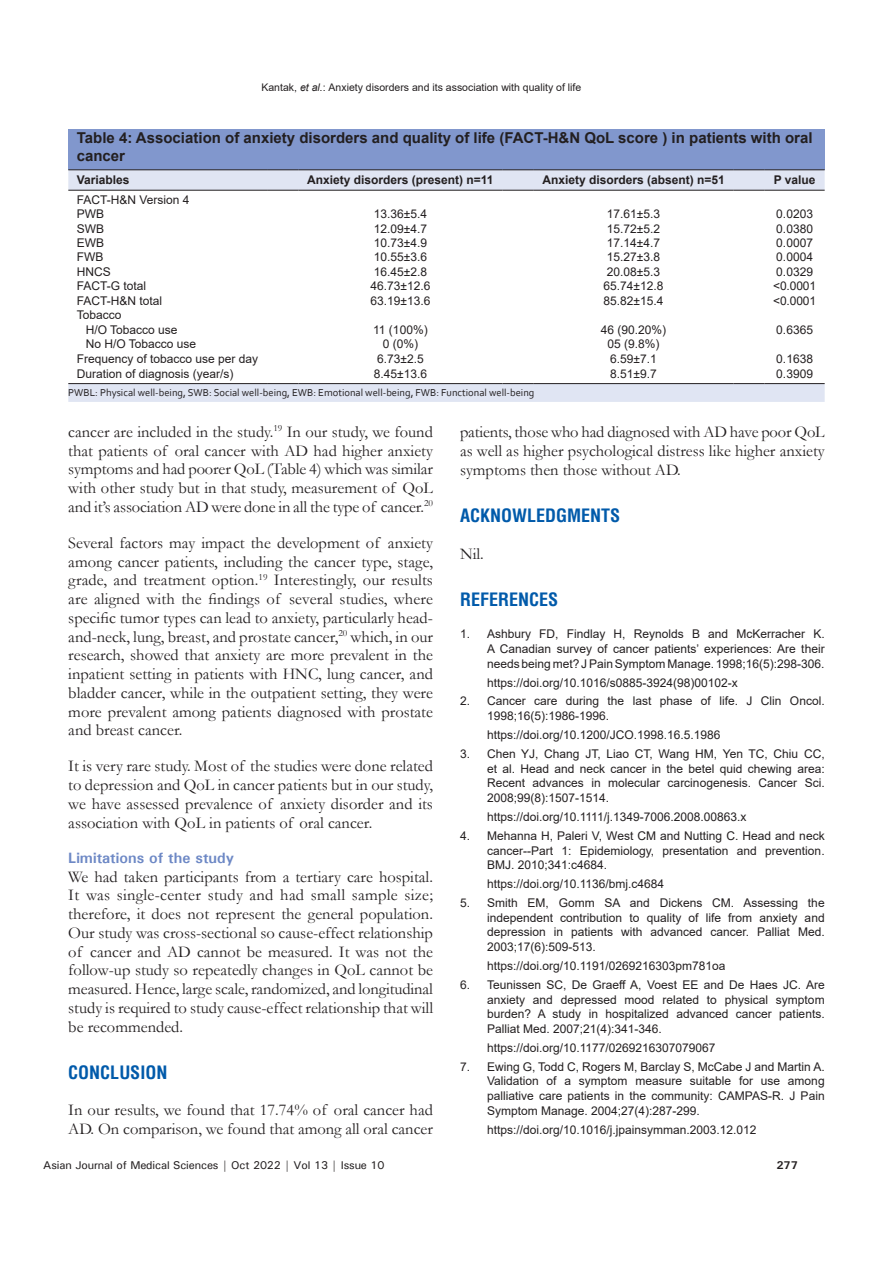
<style>
.page{position:relative;width:893px;height:1263px;background:#fff}
.page>*{position:absolute;margin:0;border:0;box-sizing:border-box;transform-origin:0 0}
.t1{font:700 condensed 18px "Helvetica";color:#015aaa}
.TX{font:16.5px/18.8px "Garamond";color:#231f20;text-align:justify}
.TT{font:700 15px/18px "Helvetica";color:#231f20}
.t2{font:700 15px "Univers";color:#6d88c5}
.REF{font:12px/14.7px "Arial";color:#231f20;text-align:justify}
.TB{font:12px "Arial";color:#231f20}
.TCH{font:700 12px "Arial";color:#231f20}
.TBL{font:12px "Arial";color:#231f20}
.t3{font:500 11.25px "Univers";letter-spacing:-.01em;color:#231f20}
.t4{font:700 11.25px "Univers";color:#231f20}
.TFN{font:10.5px "Corbel";color:#231f20}
.t5{font:10.5px "Arial";color:#231f20}
.s1{font-style:italic}
</style>
<div class="page">
<div style="left:68px;top:129px;width:757px;height:41px;background:#8197cd"></div>
<svg style="left:68px;top:170px;width:757px;height:232px"></svg>
<hr style="left:68px;top:383px;width:199px;height:1px;background:#231f20">
<hr style="left:267px;top:383px;width:31px;height:1px;background:#231f20">
<hr style="left:298px;top:383px;width:204px;height:1px;background:#231f20">
<hr style="left:502px;top:383px;width:32px;height:1px;background:#231f20">
<hr style="left:534px;top:383px;width:199px;height:1px;background:#231f20">
<hr style="left:733px;top:383px;width:32px;height:1px;background:#231f20">
<hr style="left:765px;top:383px;width:60px;height:1px;background:#231f20">
<hr style="left:68px;top:190px;width:199px;height:1px;background:#231f20">
<hr style="left:267px;top:190px;width:31px;height:1px;background:#231f20">
<hr style="left:298px;top:190px;width:204px;height:1px;background:#231f20">
<hr style="left:502px;top:190px;width:32px;height:1px;background:#231f20">
<hr style="left:534px;top:190px;width:199px;height:1px;background:#231f20">
<hr style="left:733px;top:190px;width:32px;height:1px;background:#231f20">
<hr style="left:765px;top:190px;width:60px;height:1px;background:#231f20">
<hr style="left:68px;top:169px;width:199px;height:1px;background:#231f20">
<hr style="left:267px;top:169px;width:31px;height:1px;background:#231f20">
<hr style="left:298px;top:169px;width:204px;height:1px;background:#231f20">
<hr style="left:502px;top:169px;width:32px;height:1px;background:#231f20">
<hr style="left:534px;top:169px;width:199px;height:1px;background:#231f20">
<hr style="left:733px;top:169px;width:32px;height:1px;background:#231f20">
<hr style="left:765px;top:169px;width:60px;height:1px;background:#231f20">
<p class="t5" style="left:261px;top:80px;width:321px">Kantak, <span class="s1">et al.</span>: Anxiety disorders and its association with quality of life</p>
<p class="TT" style="left:77px;top:129px;width:737px">Table 4: Association of anxiety disorders and quality of life (FACT‑H&amp;N QoL score ) in patients with oral cancer</p>
<p class="TCH" style="left:77px;top:171px;width:54px">Variables</p>
<p class="TCH" style="left:307px;top:171px;width:188px">Anxiety disorders (present) n=11</p>
<p class="TCH" style="left:542px;top:171px;width:184px">Anxiety disorders (absent) n=51</p>
<p class="TCH" style="left:774px;top:171px;width:43px">P value</p>
<p class="TB" style="left:77px;top:191px;width:114px">FACT‑H&amp;N Version 4</p>
<p class="TB" style="left:77px;top:206px;width:29px">PWB</p>
<p class="TB" style="left:77px;top:220px;width:29px">SWB</p>
<p class="TB" style="left:77px;top:234px;width:29px">EWB</p>
<p class="TB" style="left:77px;top:249px;width:28px">FWB</p>
<p class="TB" style="left:77px;top:263px;width:35px">HNCS</p>
<p class="TB" style="left:77px;top:278px;width:71px">FACT‑G total</p>
<p class="TB" style="left:77px;top:292px;width:87px">FACT‑H&amp;N total</p>
<p class="TB" style="left:374px;top:206px;width:55px">13.36±5.4</p>
<p class="TB" style="left:374px;top:220px;width:55px">12.09±4.7</p>
<p class="TB" style="left:374px;top:234px;width:55px">10.73±4.9</p>
<p class="TB" style="left:374px;top:249px;width:55px">10.55±3.6</p>
<p class="TB" style="left:374px;top:263px;width:55px">16.45±2.8</p>
<p class="TB" style="left:370px;top:278px;width:61px">46.73±12.6</p>
<p class="TB" style="left:370px;top:292px;width:61px">63.19±13.6</p>
<p class="TB" style="left:607px;top:206px;width:55px">17.61±5.3</p>
<p class="TB" style="left:607px;top:220px;width:55px">15.72±5.2</p>
<p class="TB" style="left:607px;top:234px;width:55px">17.14±4.7</p>
<p class="TB" style="left:607px;top:249px;width:55px">15.27±3.8</p>
<p class="TB" style="left:607px;top:263px;width:55px">20.08±5.3</p>
<p class="TB" style="left:604px;top:278px;width:61px">65.74±12.8</p>
<p class="TB" style="left:604px;top:292px;width:61px">85.82±15.4</p>
<p class="TB" style="left:776px;top:206px;width:38px">0.0203</p>
<p class="TB" style="left:776px;top:220px;width:38px">0.0380</p>
<p class="TB" style="left:776px;top:234px;width:38px">0.0007</p>
<p class="TB" style="left:776px;top:249px;width:38px">0.0004</p>
<p class="TB" style="left:776px;top:263px;width:38px">0.0329</p>
<p class="TB" style="left:773px;top:278px;width:45px">&lt;0.0001</p>
<p class="TB" style="left:773px;top:292px;width:45px">&lt;0.0001</p>
<p class="TB" style="left:77px;top:307px;width:46px">Tobacco</p>
<p class="TB" style="left:86px;top:321px;width:93px">H/O Tobacco use</p>
<p class="TB" style="left:86px;top:336px;width:112px">No H/O Tobacco use</p>
<p class="TB" style="left:373px;top:321px;width:56px">11 (100%)</p>
<p class="TB" style="left:383px;top:336px;width:37px">0 (0%)</p>
<p class="TB" style="left:601px;top:321px;width:67px">46 (90.20%)</p>
<p class="TB" style="left:607px;top:336px;width:54px">05 (9.8%)</p>
<p class="TB" style="left:776px;top:321px;width:38px">0.6365</p>
<p class="TB" style="left:77px;top:350px;width:183px">Frequency of tobacco use per day</p>
<p class="TB" style="left:377px;top:350px;width:48px">6.73±2.5</p>
<p class="TB" style="left:610px;top:350px;width:48px">6.59±7.1</p>
<p class="TB" style="left:776px;top:350px;width:38px">0.1638</p>
<p class="TBL" style="left:77px;top:365px;width:158px">Duration of diagnosis (year/s)</p>
<p class="TBL" style="left:374px;top:365px;width:55px">8.45±13.6</p>
<p class="TBL" style="left:610px;top:365px;width:48px">8.51±9.7</p>
<p class="TBL" style="left:776px;top:365px;width:38px">0.3909</p>
<p class="TFN" style="left:68px;top:386px;width:468px">PWBL: Physical well‑being, SWB: Social well‑being, EWB: Emotional well‑being, FWB: Functional well‑being</p>
<p class="TX" style="left:68px;top:422px;width:366px">cancer are included in the study.<sup>19</sup> In our study, we found that patients of oral cancer with AD had higher anxiety symptoms and had poorer QoL (Table 4) which was similar with other study but in that study, measurement of QoL and it’s association AD were done in all the type of cancer.<sup>20</sup></p>
<p class="TX" style="left:68px;top:533px;width:366px">Several factors may impact the development of anxiety among cancer patients, including the cancer type, stage, grade, and treatment option.<sup>19</sup> Interestingly, our results are aligned with the findings of several studies, where specific tumor types can lead to anxiety, particularly head&shy;and-neck, lung, breast, and prostate cancer,<sup>20</sup> which, in our research, showed that anxiety are more prevalent in the inpatient setting in patients with HNC, lung cancer, and bladder cancer, while in the outpatient setting, they were more prevalent among patients diagnosed with prostate and breast cancer.</p>
<p class="TX" style="left:68px;top:756px;width:366px">It is very rare study. Most of the studies were done related to depression and QoL in cancer patients but in our study, we have assessed prevalence of anxiety disorder and its association with QoL in patients of oral cancer.</p>
<h2 class="t2" style="left:68px;top:848px;width:167px">Limitations of the study</h2>
<p class="TX" style="left:68px;top:866px;width:366px">We had taken participants from a tertiary care hospital.<br>It was single-center study and had small sample size; therefore, it does not represent the general population.<br>Our study was cross-sectional so cause-effect relationship of cancer and AD cannot be measured. It was not the follow-up study so repeatedly changes in QoL cannot be measured. Hence, large scale, randomized, and longitudinal study is required to study cause-effect relationship that will be recommended.</p>
<h1 class="t1" style="left:68px;top:1060px;width:101px">CONCLUSION</h1>
<p class="TX" style="left:68px;top:1100px;width:366px">In our results, we found that 17.74% of oral cancer had<br>AD. On comparison, we found that among all oral cancer</p>
<p class="TX" style="left:460px;top:422px;width:366px">patients, those who had diagnosed with AD have poor QoL as well as higher psychological distress like higher anxiety symptoms then those without AD.</p>
<h1 class="t1" style="left:460px;top:504px;width:162px">ACKNOWLEDGMENTS</h1>
<p class="TX" style="left:460px;top:544px;width:25px">Nil.</p>
<h1 class="t1" style="left:460px;top:588px;width:100px">REFERENCES</h1>
<p class="REF" style="left:487px;top:627px;width:339px;text-indent:-27px">1. Ashbury FD, Findlay H, Reynolds B and McKerracher K.<br>A Canadian survey of cancer patients’ experiences: Are their needs being met? J Pain Symptom Manage. 1998;16(5):298-306.</p>
<p class="REF" style="left:487px;top:675px;width:252px">https://doi.org/10.1016/s0885-3924(98)00102-x</p>
<p class="REF" style="left:487px;top:694px;width:339px;text-indent:-27px">2. Cancer care during the last phase of life. J Clin Oncol.<br>1998;16(5):1986-1996.</p>
<p class="REF" style="left:487px;top:727px;width:235px">https://doi.org/10.1200/JCO.1998.16.5.1986</p>
<p class="REF" style="left:487px;top:746px;width:339px;text-indent:-27px">3. Chen YJ, Chang JT, Liao CT, Wang HM, Yen TC, Chiu CC, et al. Head and neck cancer in the betel quid chewing area:<br>Recent advances in molecular carcinogenesis. Cancer Sci.<br>2008;99(8):1507-1514.</p>
<p class="REF" style="left:487px;top:809px;width:261px">https://doi.org/10.1111/j.1349-7006.2008.00863.x</p>
<p class="REF" style="left:487px;top:828px;width:339px;text-indent:-27px">4. Mehanna H, Paleri V, West CM and Nutting C. Head and neck cancer--Part 1: Epidemiology, presentation and prevention.<br>BMJ. 2010;341:c4684.</p>
<p class="REF" style="left:487px;top:876px;width:179px">https://doi.org/10.1136/bmj.c4684</p>
<p class="REF" style="left:487px;top:895px;width:339px;text-indent:-27px">5. Smith EM, Gomm SA and Dickens CM. Assessing the independent contribution to quality of life from anxiety and depression in patients with advanced cancer. Palliat Med.<br>2003;17(6):509-513.</p>
<p class="REF" style="left:487px;top:958px;width:240px">https://doi.org/10.1191/0269216303pm781oa</p>
<p class="REF" style="left:487px;top:977px;width:339px;text-indent:-27px">6. Teunissen SC, De Graeff A, Voest EE and De Haes JC. Are anxiety and depressed mood related to physical symptom burden? A study in hospitalized advanced cancer patients.<br>Palliat Med. 2007;21(4):341-346.</p>
<p class="REF" style="left:487px;top:1040px;width:230px">https://doi.org/10.1177/0269216307079067</p>
<p class="REF" style="left:487px;top:1059px;width:339px;text-indent:-27px">7. Ewing G, Todd C, Rogers M, Barclay S, McCabe J and Martin A.<br>Validation of a symptom measure suitable for use among palliative care patients in the community: CAMPAS-R. J Pain Symptom Manage. 2004;27(4):287-299.</p>
<p class="REF" style="left:487px;top:1122px;width:271px">https://doi.org/10.1016/j.jpainsymman.2003.12.012</p>
<p class="t3" style="left:43px;top:1157px;width:343px">Asian Journal of Medical Sciences | Oct 2022 | Vol 13 | Issue 10</p>
<p class="t4" style="left:776px;top:1158px;width:23px">277</p>
</div>
